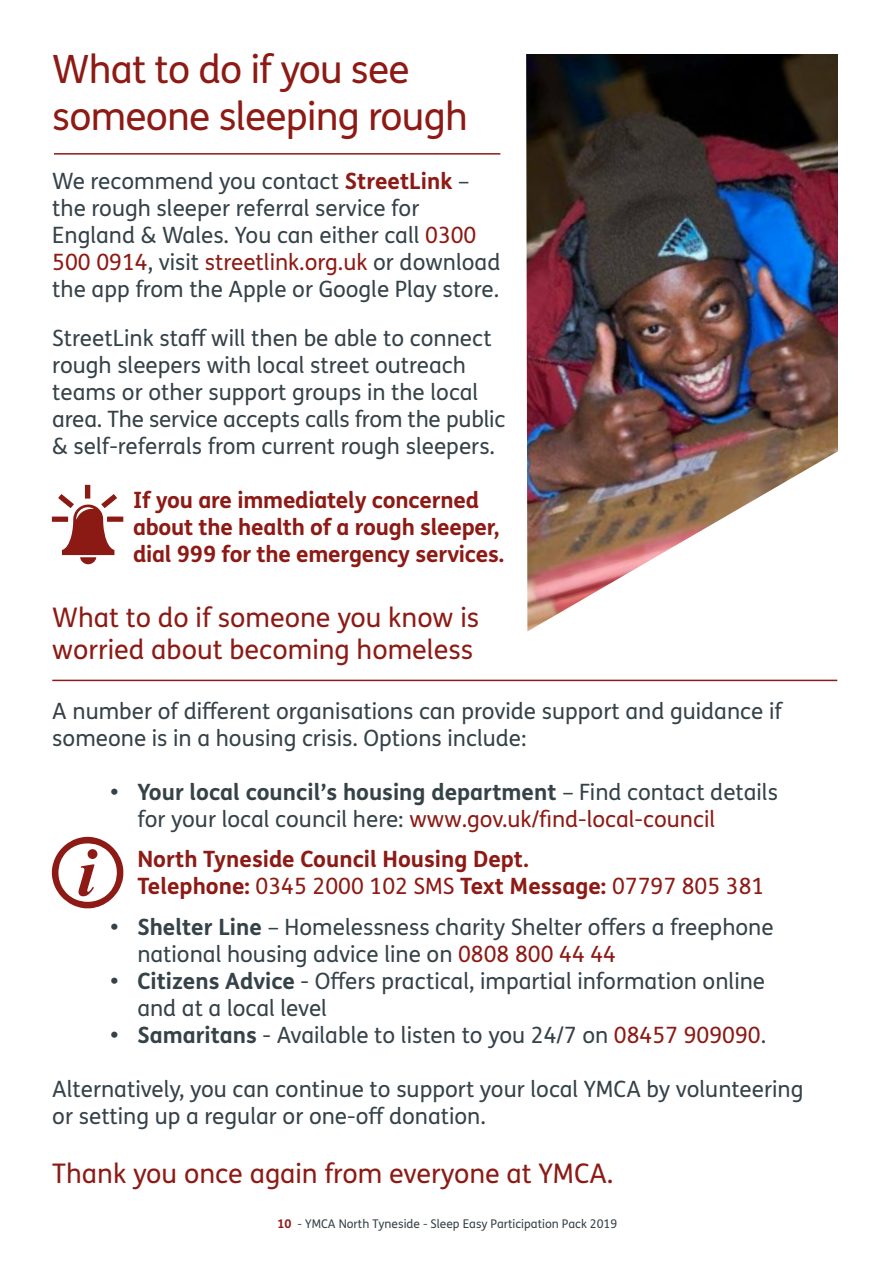
<style>
.page{position:relative;width:893px;height:1263px;background:#fff}
.page>*{position:absolute;margin:0;border:0;box-sizing:border-box;transform-origin:0 0}
.t1{font:39px/46.8px "FS Me";letter-spacing:-.02em;color:#8d1a14}
.t2{font:27px/32.4px "FS Me";color:#8d1a14}
.t3{font:22.5px/27px "FS Me Pro";color:#354248}
.t4{font:700 22.5px/27px "FS Me Pro";letter-spacing:-.01em;color:#8d1a14}
.t5{font:12px "FS Me Pro";color:#354248}
.s1{font-weight:700;color:#8d1a14}
.s2{color:#8d1a14}
.s3{font-weight:700}
.s4{font-weight:400}
</style>
<div class="page">
<hr style="left:54px;top:153px;width:446px;height:2px;background:#8d1a14">
<img style="left:526px;top:54px;width:312px;height:577px">
<svg style="left:52px;top:485px;width:71px;height:79px"></svg>
<svg style="left:52px;top:837px;width:71px;height:71px"></svg>
<div style="left:88px;top:849px;width:9px;height:10px;background:#8d1a14;border-radius:50%"></div>
<hr style="left:52px;top:680px;width:785px;height:1px;background:#8d1a14">
<h1 class="t1" style="left:52px;top:45px;width:417px">What to do if you see someone sleeping rough</h1>
<p class="t3" style="left:52px;top:168px;width:450px">We recommend you contact <span class="s1">StreetLink</span> – the rough sleeper referral service for England &amp; Wales. You can either call <span class="s2">0300<br>500 0914</span>, visit <span class="s2">streetlink.org.uk</span> or download the app from the Apple or Google Play store.</p>
<p class="t3" style="left:52px;top:324px;width:455px">StreetLink staff will then be able to connect rough sleepers with local street outreach teams or other support groups in the local area. The service accepts calls from the public &amp; self-referrals from current rough sleepers.</p>
<p class="t4" style="left:133px;top:485px;width:372px">If you are immediately concerned about the health of a rough sleeper, dial 999 for the emergency services.</p>
<p class="t2" style="left:52px;top:601px;width:428px">What to do if someone you know is worried about becoming homeless</p>
<p class="t3" style="left:52px;top:697px;width:731px">A number of different organisations can provide support and guidance if someone is in a housing crisis. Options include:</p>
<p class="t3" style="left:137px;top:778px;width:642px;text-indent:-27px"><span class="s3">• Your local council’s housing department</span> – Find contact details for your local council here: <span class="s2">www.gov.uk/find-local-council</span></p>
<p class="t4" style="left:137px;top:845px;width:628px">North Tyneside Council Housing Dept.<br>Telephone: <span class="s4">0345 2000 102 SMS</span> Text Message: <span class="s4">07797 805 381</span></p>
<p class="t3" style="left:137px;top:913px;width:638px;text-indent:-27px"><span class="s3">• Shelter Line</span> – Homelessness charity Shelter offers a freephone national housing advice line on <span class="s2">0808 800 44 44</span></p>
<p class="t3" style="left:137px;top:967px;width:629px;text-indent:-27px"><span class="s3">• Citizens Advice</span> - Offers practical, impartial information online and at a local level</p>
<p class="t3" style="left:110px;top:1021px;width:657px"><span class="s3">• Samaritans</span> - Available to listen to you 24/7 on <span class="s2">08457 909090</span>.</p>
<p class="t3" style="left:52px;top:1075px;width:753px">Alternatively, you can continue to support your local YMCA by volunteering or setting up a regular or one-off donation.</p>
<p class="t2" style="left:52px;top:1157px;width:563px">Thank you once again from everyone at YMCA.</p>
<p class="t5" style="left:277px;top:1215px;width:341px"><span class="s1">10</span> - YMCA North Tyneside - Sleep Easy Participation Pack 2019</p>
</div>
